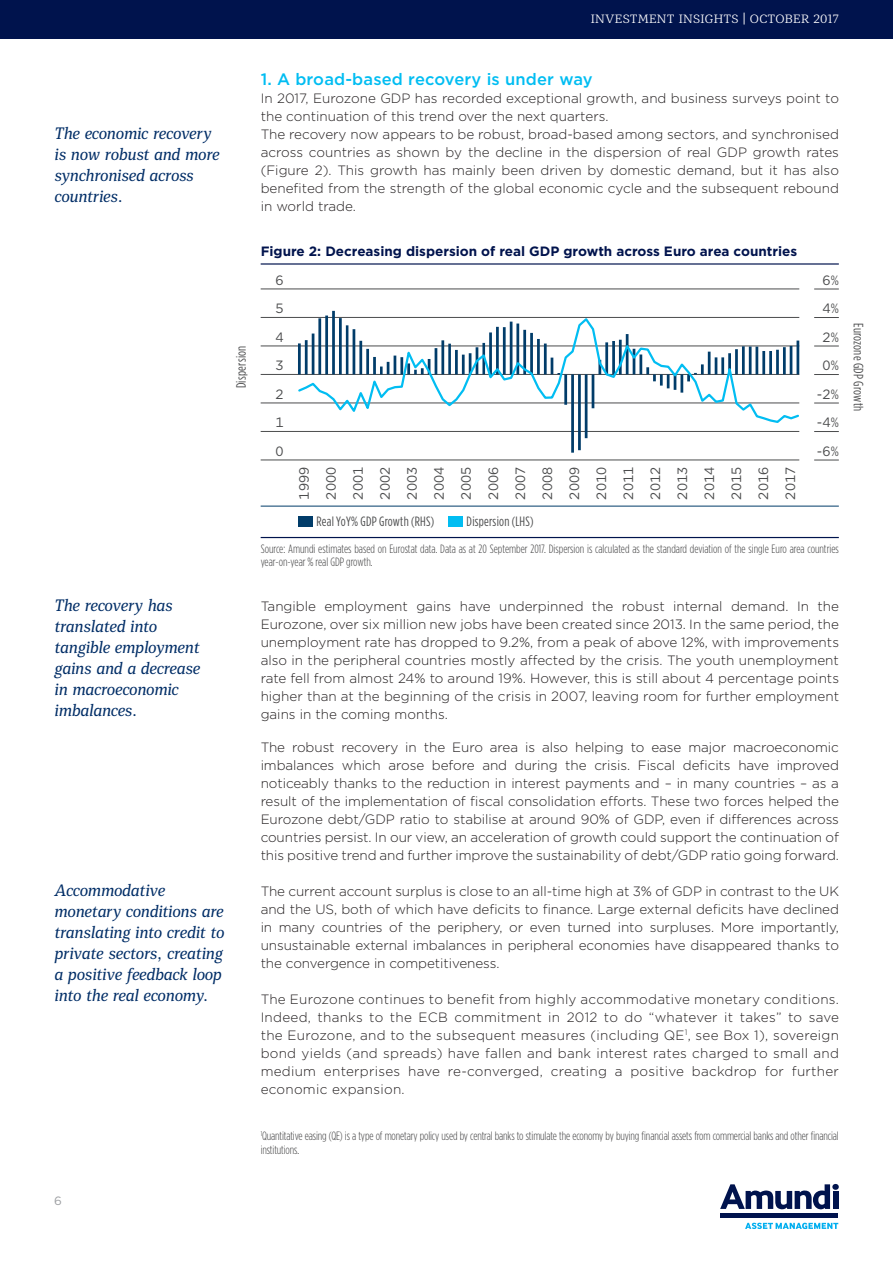
<style>
.page{position:relative;width:893px;height:1263px;background:#fff}
.page>*{position:absolute;margin:0;border:0;box-sizing:border-box;transform-origin:0 0}
.t1{font:italic condensed 16.5px/21px "Mediator Serif";letter-spacing:-.01em;color:#002d66}
.t2{font:500 16.5px "Gotham";letter-spacing:.01em;color:#01bdf2}
.t3{font:300 13.5px/18px "Gotham";color:#231f20;text-align:justify}
.t4{font:13.5px/27px "Gotham";letter-spacing:.005em;color:#4b4c4d;text-align:justify}
.t5{font:700 13.5px "Gotham";color:#00134d}
.t6{font:13.5px "Gotham Condensed";letter-spacing:.02em;color:#4b4c4d}
.t7{font:300 12px/13.5px "Gotham Condensed";letter-spacing:-.01em;color:#3e3e3f}
.t8{font:300 12px "Mediator Serif";letter-spacing:.02em;color:#fff}
.t9{font:12px "Gotham";color:#9d9fa2}
</style>
<div class="page">
<svg style="left:720px;top:1184px;width:110px;height:25px"></svg>
<div style="left:832px;top:1184px;width:7px;height:6px;background:#00134d;border-radius:50%"></div>
<div style="left:833px;top:1191px;width:5px;height:18px;background:#00134d"></div>
<div style="left:720px;top:1213px;width:118px;height:5px;background:#00134d"></div>
<svg style="left:745px;top:1222px;width:93px;height:7px"></svg>
<div style="left:0;top:0;width:893px;height:38px;background:#00134d"></div>
<hr style="left:261px;top:263px;width:578px;height:2px;background:#00134d">
<hr style="left:261px;top:289px;width:538px;height:1px;background:#4b4c4d">
<hr style="left:261px;top:317px;width:538px;height:1px;background:#4b4c4d">
<hr style="left:261px;top:346px;width:538px;height:1px;background:#4b4c4d">
<hr style="left:261px;top:374px;width:538px;height:1px;background:#4b4c4d">
<hr style="left:261px;top:403px;width:538px;height:1px;background:#4b4c4d">
<hr style="left:261px;top:431px;width:538px;height:1px;background:#4b4c4d">
<hr style="left:261px;top:460px;width:538px;height:1px;background:#4b4c4d">
<hr style="left:261px;top:506px;width:578px;height:1px;background:#013c69">
<hr style="left:261px;top:537px;width:578px;height:1px;background:#00134d">
<div style="left:298px;top:516px;width:15px;height:10px;background:#013c69"></div>
<div style="left:448px;top:516px;width:15px;height:10px;background:#01bdf2"></div>
<hr style="left:332px;top:311px;width:3px;height:63px;background:#013c69">
<hr style="left:585px;top:374px;width:2px;height:64px;background:#013c69">
<hr style="left:578px;top:374px;width:3px;height:76px;background:#013c69">
<hr style="left:571px;top:374px;width:3px;height:79px;background:#013c69">
<svg style="left:296px;top:316px;width:504px;height:108px"></svg>
<svg style="left:814px;top:289px;width:25px;height:1px"></svg>
<svg style="left:814px;top:317px;width:25px;height:1px"></svg>
<svg style="left:814px;top:346px;width:25px;height:1px"></svg>
<svg style="left:814px;top:374px;width:25px;height:1px"></svg>
<svg style="left:814px;top:403px;width:25px;height:1px"></svg>
<svg style="left:814px;top:431px;width:25px;height:1px"></svg>
<svg style="left:814px;top:460px;width:25px;height:1px"></svg>
<p class="t8" style="left:591px;top:11px;width:250px">INVESTMENT INSIGHTS | OCTOBER 2017</p>
<p class="t1" style="left:54px;top:123px;width:167px">The economic recovery is now robust and more synchronised across countries.</p>
<p class="t2" style="left:261px;top:69px;width:334px">1. A broad-based recovery is under way</p>
<p class="t3" style="left:261px;top:89px;width:580px;text-align:left">In 2017, Eurozone GDP has recorded exceptional growth, and business surveys point to the continuation of this trend over the next quarters.<br>The recovery now appears to be robust, broad-based among sectors, and synchronised across countries as shown by the decline in the dispersion of real GDP growth rates (Figure 2). This growth has mainly been driven by domestic demand, but it has also benefited from the strength of the global economic cycle and the subsequent rebound in world trade.</p>
<p class="t6" style="left:233px;top:388px;width:44px;rotate:-90deg">Dispersion</p>
<p class="t1" style="left:54px;top:595px;width:147px">The recovery has translated into tangible employment gains and a decrease in macroeconomic imbalances.</p>
<p class="t1" style="left:54px;top:880px;width:171px">Accommodative monetary conditions are translating into credit to private sectors, creating a positive feedback loop into the real economy.</p>
<p class="t5" style="left:261px;top:242px;width:538px">Figure 2: Decreasing dispersion of real GDP growth across Euro area countries</p>
<p class="t4" style="left:276px;top:265px;width:10px;line-height:28.5px">6<br>5<br>4<br>3<br>2<br>1<br>0</p>
<p class="t4" style="left:290px;top:500px;width:34px;rotate:-90deg">1999<br>2000<br>2001<br>2002<br>2003<br>2004<br>2005<br>2006<br>2007<br>2008<br>2009<br>2010<br>2011<br>2012<br>2013<br>2014<br>2015<br>2016<br>2017</p>
<p class="t4" style="left:817px;top:265px;width:23px;line-height:28.5px;text-align:center">6%<br>4%<br>2%<br>0% -2% -4% -6%</p>
<p class="t6" style="left:316px;top:514px;width:119px">Real YoY% GDP Growth (RHS)</p>
<p class="t6" style="left:467px;top:514px;width:68px">Dispersion (LHS)</p>
<p class="t7" style="left:261px;top:541px;width:580px">Source: Amundi estimates based on Eurostat data. Data as at 20 September 2017. Dispersion is calculated as the standard deviation of the single Euro area countries year-on-year % real GDP growth.</p>
<p class="t3" style="left:261px;top:597px;width:580px">Tangible employment gains have underpinned the robust internal demand. In the Eurozone, over six million new jobs have been created since 2013. In the same period, the unemployment rate has dropped to 9.2%, from a peak of above 12%, with improvements also in the peripheral countries mostly affected by the crisis. The youth unemployment rate fell from almost 24% to around 19%. However, this is still about 4 percentage points higher than at the beginning of the crisis in 2007, leaving room for further employment gains in the coming months.</p>
<p class="t3" style="left:261px;top:738px;width:580px">The robust recovery in the Euro area is also helping to ease major macroeconomic imbalances which arose before and during the crisis. Fiscal deficits have improved noticeably thanks to the reduction in interest payments and – in many countries – as a result of the implementation of fiscal consolidation efforts. These two forces helped the Eurozone debt/GDP ratio to stabilise at around 90% of GDP, even if differences across countries persist. In our view, an acceleration of growth could support the continuation of this positive trend and further improve the sustainability of debt/GDP ratio going forward.</p>
<p class="t3" style="left:261px;top:882px;width:580px">The current account surplus is close to an all-time high at 3% of GDP in contrast to the UK and the US, both of which have deficits to finance. Large external deficits have declined in many countries of the periphery, or even turned into surpluses. More importantly, unsustainable external imbalances in peripheral economies have disappeared thanks to the convergence in competitiveness.</p>
<p class="t3" style="left:261px;top:990px;width:580px">The Eurozone continues to benefit from highly accommodative monetary conditions.<br>Indeed, thanks to the ECB commitment in 2012 to do “whatever it takes” to save the Eurozone, and to the subsequent measures (including QE<sup>1</sup>, see Box 1), sovereign bond yields (and spreads) have fallen and bank interest rates charged to small and medium enterprises have re-converged, creating a positive backdrop for further economic expansion.</p>
<p class="t7" style="left:261px;top:1129px;width:580px"><sup>1</sup>Quantitative easing (QE) is a type of monetary policy used by central banks to stimulate the economy by buying financial assets from commercial banks and other financial institutions.</p>
<p class="t6" style="left:866px;top:323px;width:90px;rotate:90deg">Eurozone GDP Growth</p>
<p class="t9" style="left:54px;top:1193px;width:9px">6</p>
</div>
